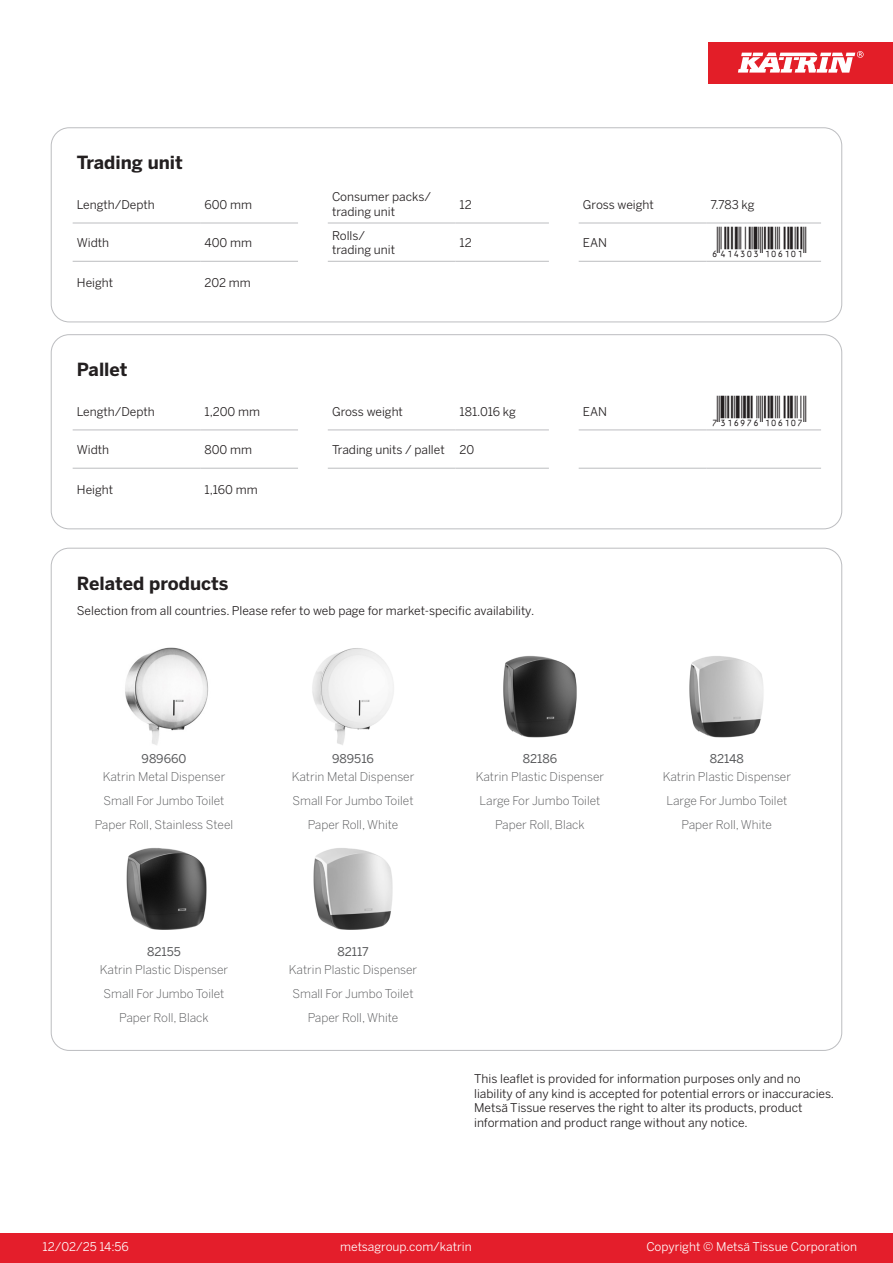
<style>
.page{position:relative;width:893px;height:1263px;background:#fff}
.page>*{position:absolute;margin:0;border:0;box-sizing:border-box;transform-origin:0 0}
.T_EAN{font:30px "Viisas EAN Matala";color:#231f20}
.T_TableHeader{font:700 18px "Benton Sans";color:#231f20}
.T_RelatedName{font:300 12px/24px "Benton Sans";color:#57585a;text-align:center}
.T_TableBody{font:12px/14.4px "Benton Sans";color:#231f20}
.Disclaimer{font:12px/14.4px "Benton Sans";color:#231f20}
.t1{font:12px "Benton Sans";color:#fff}
.T_RelatedCode{font:12px "Benton Sans";color:#57585a}
</style>
<div class="page">
<div style="left:0;top:1233px;width:893px;height:30px;background:#e41e2b"></div>
<div style="left:708px;top:43px;width:185px;height:41px;background:#e31e28"></div>
<svg style="left:738px;top:51px;width:126px;height:22px"></svg>
<hr style="left:73px;top:223px;width:127px;height:1px;background:#bcbdc0">
<hr style="left:200px;top:223px;width:98px;height:1px;background:#bcbdc0">
<hr style="left:328px;top:223px;width:127px;height:1px;background:#bcbdc0">
<hr style="left:455px;top:223px;width:94px;height:1px;background:#bcbdc0">
<hr style="left:579px;top:223px;width:127px;height:1px;background:#bcbdc0">
<hr style="left:706px;top:223px;width:115px;height:1px;background:#bcbdc0">
<hr style="left:73px;top:261px;width:127px;height:1px;background:#bcbdc0">
<hr style="left:200px;top:261px;width:98px;height:1px;background:#bcbdc0">
<hr style="left:328px;top:261px;width:127px;height:1px;background:#bcbdc0">
<hr style="left:455px;top:261px;width:94px;height:1px;background:#bcbdc0">
<hr style="left:579px;top:261px;width:127px;height:1px;background:#bcbdc0">
<hr style="left:706px;top:261px;width:115px;height:1px;background:#bcbdc0">
<div style="left:51px;top:128px;width:791px;height:194px;border:1px solid #bcbdc0;border-radius:18px"></div>
<hr style="left:73px;top:430px;width:127px;height:1px;background:#bcbdc0">
<hr style="left:200px;top:430px;width:98px;height:1px;background:#bcbdc0">
<hr style="left:328px;top:430px;width:127px;height:1px;background:#bcbdc0">
<hr style="left:455px;top:430px;width:94px;height:1px;background:#bcbdc0">
<hr style="left:579px;top:430px;width:127px;height:1px;background:#bcbdc0">
<hr style="left:706px;top:430px;width:115px;height:1px;background:#bcbdc0">
<hr style="left:73px;top:468px;width:127px;height:1px;background:#bcbdc0">
<hr style="left:200px;top:468px;width:98px;height:1px;background:#bcbdc0">
<hr style="left:328px;top:468px;width:127px;height:1px;background:#bcbdc0">
<hr style="left:455px;top:468px;width:94px;height:1px;background:#bcbdc0">
<hr style="left:579px;top:468px;width:127px;height:1px;background:#bcbdc0">
<hr style="left:706px;top:468px;width:115px;height:1px;background:#bcbdc0">
<div style="left:51px;top:334px;width:791px;height:195px;border:1px solid #bcbdc0;border-radius:18px"></div>
<img style="left:125px;top:648px;width:83px;height:97px">
<img style="left:312px;top:648px;width:82px;height:97px">
<img style="left:503px;top:656px;width:74px;height:82px">
<img style="left:689px;top:656px;width:75px;height:82px">
<img style="left:126px;top:848px;width:81px;height:82px">
<img style="left:313px;top:848px;width:80px;height:82px">
<p class="T_TableHeader" style="left:77px;top:151px;width:108px">Trading unit</p>
<p class="T_TableBody" style="left:77px;top:197px;width:79px">Length/Depth</p>
<p class="T_TableBody" style="left:204px;top:197px;width:49px">600 mm</p>
<p class="T_TableBody" style="left:332px;top:190px;width:100px">Consumer packs/ trading unit</p>
<p class="T_TableBody" style="left:460px;top:197px;width:14px">12</p>
<p class="T_TableBody" style="left:583px;top:197px;width:72px">Gross weight</p>
<p class="T_TableBody" style="left:710px;top:197px;width:46px">7.783 kg</p>
<p class="T_TableBody" style="left:77px;top:235px;width:34px">Width</p>
<p class="T_TableBody" style="left:204px;top:235px;width:49px">400 mm</p>
<p class="T_TableBody" style="left:460px;top:235px;width:14px">12</p>
<p class="T_TableBody" style="left:583px;top:235px;width:26px">EAN</p>
<p class="T_EAN" style="left:710px;top:227px;width:97px">*6414303106101*</p>
<p class="T_TableBody" style="left:332px;top:228px;width:35px">Rolls/</p>
<p class="T_TableBody" style="left:332px;top:242px;width:65px">trading unit</p>
<p class="T_TableBody" style="left:77px;top:276px;width:38px">Height</p>
<p class="T_TableBody" style="left:204px;top:276px;width:48px">202 mm</p>
<p class="T_TableHeader" style="left:77px;top:358px;width:52px">Pallet</p>
<p class="T_TableBody" style="left:77px;top:404px;width:79px">Length/Depth</p>
<p class="T_TableBody" style="left:204px;top:404px;width:57px">1,200 mm</p>
<p class="T_TableBody" style="left:332px;top:404px;width:72px">Gross weight</p>
<p class="T_TableBody" style="left:460px;top:404px;width:58px">181.016 kg</p>
<p class="T_TableBody" style="left:583px;top:404px;width:26px">EAN</p>
<p class="T_EAN" style="left:710px;top:395px;width:97px">*7316976106107*</p>
<p class="T_TableBody" style="left:77px;top:442px;width:34px">Width</p>
<p class="T_TableBody" style="left:204px;top:442px;width:49px">800 mm</p>
<p class="T_TableBody" style="left:332px;top:442px;width:114px">Trading units / pallet</p>
<p class="T_TableBody" style="left:460px;top:442px;width:16px">20</p>
<p class="T_TableBody" style="left:77px;top:483px;width:38px">Height</p>
<p class="T_TableBody" style="left:204px;top:483px;width:55px">1,160 mm</p>
<p class="T_TableHeader" style="left:77px;top:572px;width:153px">Related products</p>
<p class="T_TableBody" style="left:77px;top:603px;width:459px">Selection from all countries. Please refer to web page for market-specific availability.</p>
<p class="T_RelatedCode" style="left:142px;top:752px;width:46px">989660</p>
<p class="T_RelatedCode" style="left:332px;top:752px;width:43px">989516</p>
<p class="T_RelatedCode" style="left:523px;top:752px;width:36px">82186</p>
<p class="T_RelatedCode" style="left:710px;top:752px;width:36px">82148</p>
<p class="T_RelatedName" style="left:95px;top:765px;width:140px">Katrin Metal Dispenser<br>Small For Jumbo Toilet<br>Paper Roll, Stainless Steel</p>
<p class="T_RelatedName" style="left:292px;top:765px;width:124px">Katrin Metal Dispenser<br>Small For Jumbo Toilet<br>Paper Roll, White</p>
<p class="T_RelatedName" style="left:476px;top:765px;width:130px">Katrin Plastic Dispenser<br>Large For Jumbo Toilet<br>Paper Roll, Black</p>
<p class="T_RelatedName" style="left:663px;top:765px;width:130px">Katrin Plastic Dispenser<br>Large For Jumbo Toilet<br>Paper Roll, White</p>
<p class="T_RelatedCode" style="left:147px;top:944px;width:35px">82155</p>
<p class="T_RelatedCode" style="left:337px;top:944px;width:33px">82117</p>
<p class="T_RelatedName" style="left:100px;top:957px;width:130px">Katrin Plastic Dispenser<br>Small For Jumbo Toilet<br>Paper Roll, Black</p>
<p class="T_RelatedName" style="left:289px;top:957px;width:130px">Katrin Plastic Dispenser<br>Small For Jumbo Toilet<br>Paper Roll, White</p>
<p class="Disclaimer" style="left:474px;top:1072px;width:361px">This leaflet is provided for information purposes only and no liability of any kind is accepted for potential errors or inaccuracies.<br>Metsä Tissue reserves the right to alter its products, product information and product range without any notice.</p>
<p class="t1" style="left:43px;top:1239px;width:88px">12/02/25 14:56</p>
<p class="t1" style="left:340px;top:1239px;width:133px">metsagroup.com/katrin</p>
<p class="t1" style="left:646px;top:1239px;width:212px">Copyright © Metsä Tissue Corporation</p>
</div>
